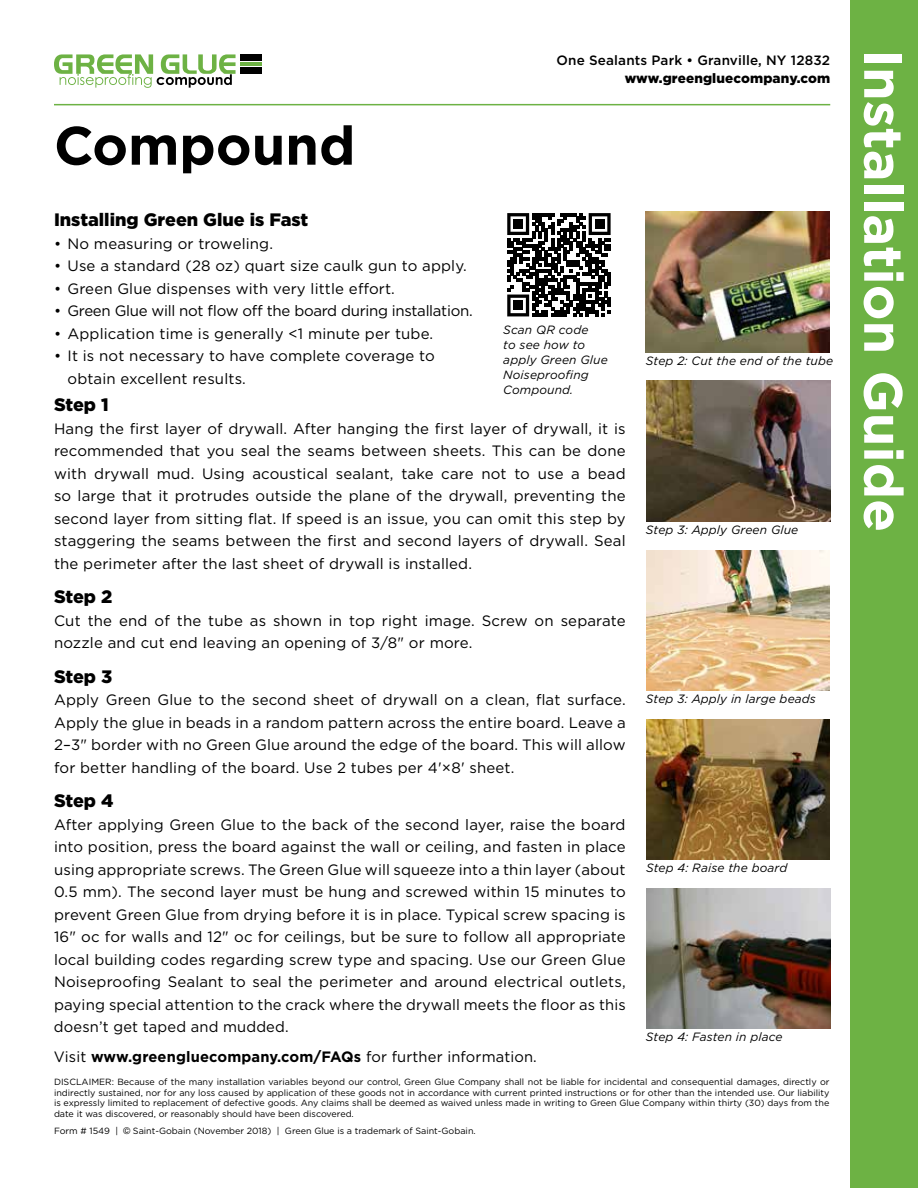
<style>
.page{position:relative;width:918px;height:1188px;background:#fff}
.page>*{position:absolute;margin:0;border:0;box-sizing:border-box;transform-origin:0 0}
.t1{font:700 54px "Gotham";color:#fff}
.t2{font:700 54px "Gotham";color:#000}
.t3{font:900 18px "Gotham";color:#000}
.t4{font:15px/22.5px "Gotham";letter-spacing:.01em;color:#000;text-align:justify}
.t5{font:700 15px "Gotham";letter-spacing:.01em;color:#000}
.t6{font:15px "Gotham";letter-spacing:-.02em;color:#000}
.t7{font:500 13.5px "Gotham";letter-spacing:.01em;color:#000}
.t8{font:900 13.5px "Gotham";letter-spacing:.01em;color:#000}
.t9{font:italic 12px/15px "Gotham";letter-spacing:.01em;color:#000}
.t10{font:9px/10.5px "Gotham";color:#000;text-align:justify}
.s1{font-weight:400}
.s2{font-family:"Century Gothic"}
</style>
<div class="page">
<div style="left:850px;top:0;width:68px;height:1188px;background:#6db244"></div>
<hr style="left:54px;top:104px;width:776px;height:1px;background:#6db244">
<img style="left:647px;top:888px;width:183px;height:141px">
<img style="left:647px;top:381px;width:183px;height:140px">
<img style="left:647px;top:719px;width:183px;height:141px">
<hr style="left:240px;top:62px;width:22px;height:4px;background:#6db244">
<div style="left:240px;top:54px;width:22px;height:7px;background:#000"></div>
<div style="left:240px;top:67px;width:22px;height:7px;background:#000"></div>
<svg style="left:54px;top:54px;width:182px;height:34px"></svg>
<svg style="left:507px;top:213px;width:104px;height:103px"></svg>
<div style="left:514px;top:219px;width:9px;height:10px;background:#000"></div>
<div style="left:595px;top:219px;width:9px;height:10px;background:#000"></div>
<div style="left:514px;top:301px;width:9px;height:9px;background:#000"></div>
<img style="left:646px;top:212px;width:184px;height:140px">
<img style="left:646px;top:550px;width:184px;height:140px">
<p class="t7" style="left:557px;top:51px;width:275px">One Sealants Park • Granville, NY 12832</p>
<p class="t8" style="left:625px;top:69px;width:207px">www.greengluecompany.com</p>
<h1 class="t2" style="left:54px;top:110px;width:303px">Compound</h1>
<p class="t3" style="left:54px;top:207px;width:256px">Installing Green Glue is Fast</p>
<p class="t4" style="left:54px;top:232px;width:221px">• No measuring or troweling.</p>
<p class="t4" style="left:54px;top:254px;width:414px">• Use a standard (28 oz) quart size caulk gun to apply.</p>
<p class="t4" style="left:54px;top:277px;width:342px">• Green Glue dispenses with very little effort.</p>
<p class="t6" style="left:54px;top:301px;width:420px">• Green Glue will not flow off the board during installation.</p>
<p class="t4" style="left:54px;top:322px;width:381px">• Application time is generally &lt;1 minute per tube.</p>
<p class="t4" style="left:67px;top:344px;width:369px;text-indent:-13px">• It is not necessary to have complete coverage to obtain excellent results.</p>
<p class="t3" style="left:54px;top:393px;width:56px">Step 1</p>
<p class="t4" style="left:54px;top:417px;width:573px">Hang the first layer of drywall. After hanging the first layer of drywall, it is recommended that you seal the seams between sheets. This can be done with drywall mud. Using acoustical sealant, take care not to use a bead so large that it protrudes outside the plane of the drywall, preventing the second layer from sitting flat. If speed is an issue, you can omit this step by staggering the seams between the first and second layers of drywall. Seal the perimeter after the last sheet of drywall is installed.</p>
<p class="t3" style="left:54px;top:585px;width:60px">Step 2</p>
<p class="t4" style="left:54px;top:609px;width:573px">Cut the end of the tube as shown in top right image. Screw on separate nozzle and cut end leaving an opening of 3/8" or more.</p>
<p class="t3" style="left:54px;top:664px;width:60px">Step 3</p>
<p class="t4" style="left:54px;top:689px;width:573px">Apply Green Glue to the second sheet of drywall on a clean, flat surface.<br>Apply the glue in beads in a random pattern across the entire board. Leave a 2–3" border with no Green Glue around the edge of the board. This will allow for better handling of the board. Use 2 tubes per 4'×8' sheet.</p>
<p class="t3" style="left:54px;top:789px;width:61px">Step 4</p>
<p class="t4" style="left:54px;top:813px;width:573px">After applying Green Glue to the back of the second layer, raise the board into position, press the board against the wall or ceiling, and fasten in place using appropriate screws. The Green Glue will squeeze into a thin layer (about 0.5 mm). The second layer must be hung and screwed within 15 minutes to prevent Green Glue from drying before it is in place. Typical screw spacing is 16" oc for walls and 12" oc for ceilings, but be sure to follow all appropriate local building codes regarding screw type and spacing. Use our Green Glue Noiseproofing Sealant to seal the perimeter and around electrical outlets, paying special attention to the crack where the drywall meets the floor as this doesn’t get taped and mudded.</p>
<p class="t5" style="left:54px;top:1046px;width:484px"><span class="s1">Visit</span> www.greengluecompany.com/FAQs <span class="s1">for further information.</span></p>
<p class="t10" style="left:54px;top:1077px;width:777px">DISCLAIMER: Because of the many installation variables beyond our control, Green Glue Company shall not be liable for incidental and consequential damages, directly or indirectly sustained, nor for any loss caused by application of these goods not in accordance with current printed instructions or for other than the intended use. Our liability is expressly limited to replacement of defective goods. Any claims shall be deemed as waived unless made in writing to Green Glue Company within thirty (30) days from the date it was discovered, or reasonably should have been discovered.</p>
<p class="t10" style="left:54px;top:1125px;width:423px">Form # 1549 | <span class="s2">©</span> Saint-Gobain (November 2018) | Green Glue is a trademark of Saint-Gobain.</p>
<p class="t9" style="left:503px;top:322px;width:106px">Scan QR code<br>to see how to apply Green Glue<br>Noiseproofing<br>Compound.</p>
<p class="t9" style="left:646px;top:353px;width:189px">Step 2: Cut the end of the tube</p>
<p class="t9" style="left:646px;top:522px;width:154px">Step 3: Apply Green Glue</p>
<p class="t9" style="left:646px;top:691px;width:171px">Step 3: Apply in large beads</p>
<p class="t9" style="left:646px;top:860px;width:143px">Step 4: Raise the board</p>
<p class="t9" style="left:646px;top:1029px;width:138px">Step 4: Fasten in place</p>
<h1 class="t1" style="left:919px;top:49px;width:485px;rotate:90deg">Installation Guide</h1>
</div>
